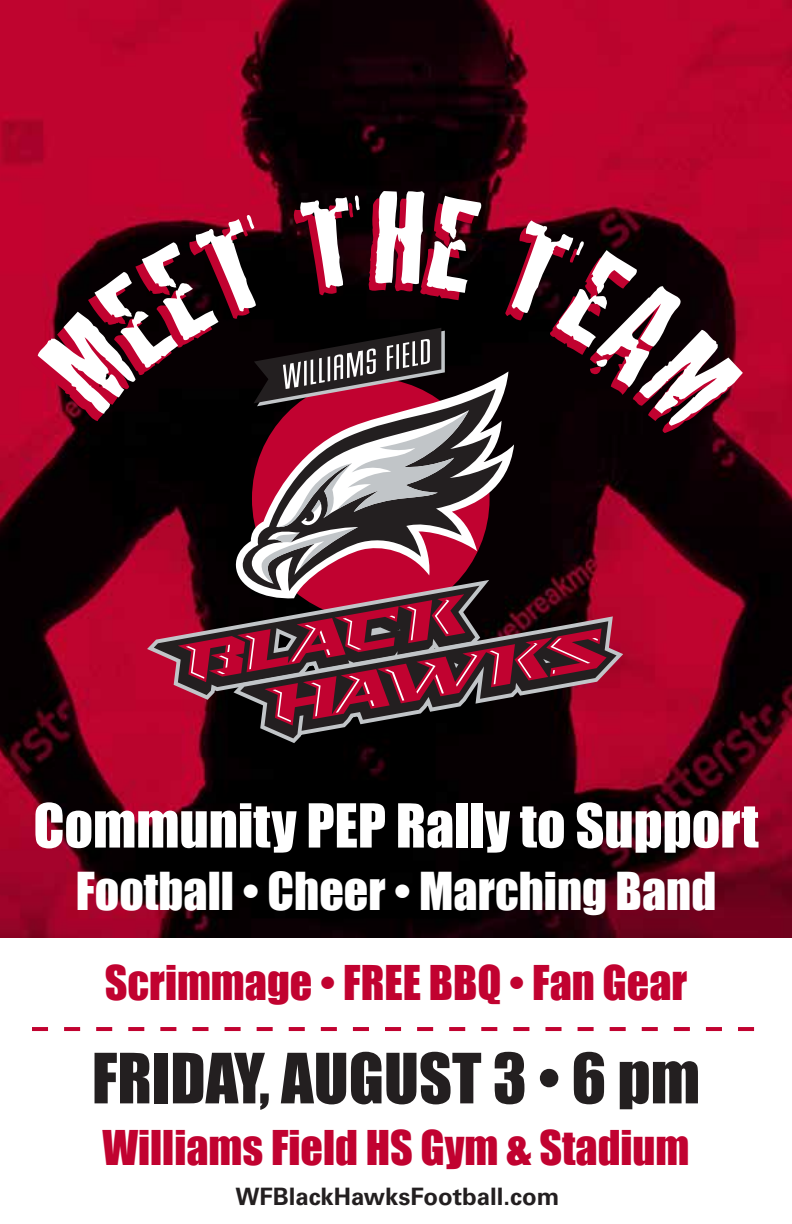
<style>
.page{position:relative;width:792px;height:1224px;background:#fff}
.page>*{position:absolute;margin:0;border:0;box-sizing:border-box;transform-origin:0 0}
.t1{font:64px "Impact";color:#231f20}
.t2{font:56px "Impact";color:#fff}
.t3{font:48px "Impact";color:#fff}
.t4{font:44px "Impact";color:#c10230}
.t5{font:700 24px "Univers";color:#231f20}
</style>
<div class="page">
<img style="left:0;top:0;width:792px;height:937px">
<svg style="left:227px;top:726px;width:398px;height:19px;background:#200309"></svg>
<svg style="left:240px;top:726px;width:377px;height:12px;background:#261015"></svg>
<svg style="left:32px;top:1027px;width:722px;height:4px"></svg>
<svg style="left:35px;top:189px;width:711px;height:537px;background:#4d1422"></svg>
<p class="t2" style="left:33px;top:782px;width:727px">Community PEP Rally to Support</p>
<p class="t3" style="left:76px;top:853px;width:642px">Football • Cheer • Marching Band</p>
<p class="t4" style="left:105px;top:949px;width:584px">Scrimmage • FREE BBQ • Fan Gear</p>
<h1 class="t1" style="left:92px;top:1029px;width:610px">FRIDAY, AUGUST 3 • 6 pm</h1>
<p class="t4" style="left:102px;top:1114px;width:589px">Williams Field HS Gym &amp; Stadium</p>
<p class="t5" style="left:235px;top:1182px;width:325px">WFBlackHawksFootball.com</p>
</div>
